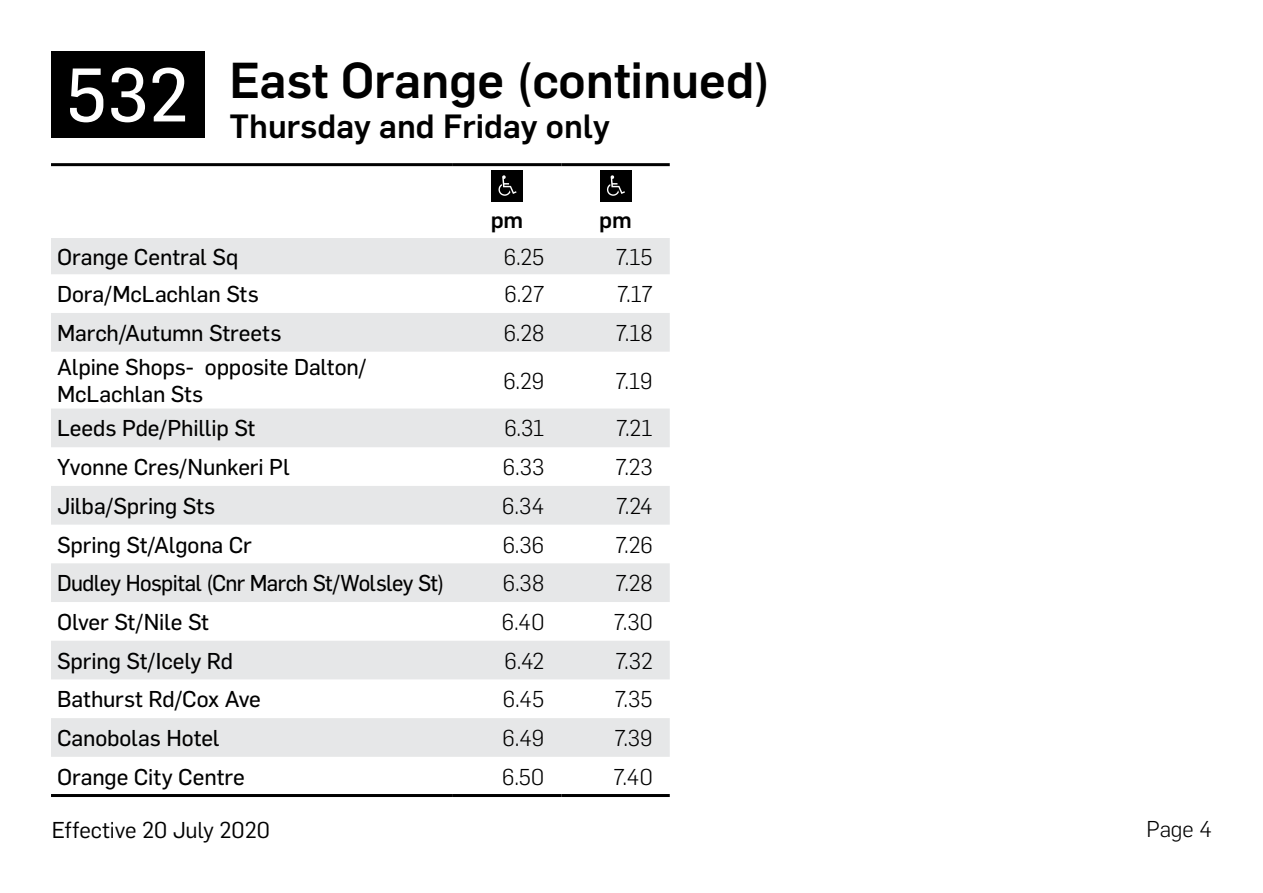
<style>
.page{position:relative;width:1263px;height:893px;background:#fff}
.page>*{position:absolute;margin:0;border:0;box-sizing:border-box;transform-origin:0 0}
.t1{font:500 49.5px "Flama";color:#000}
.t2{font:500 33px "Flama";color:#000}
.t3{font:22.5px/27px "Flama Basic";letter-spacing:-.005em;color:#000}
.t4{font:300 22.5px "Flama";color:#000}
.t5{font:22.5px "Flama Basic";letter-spacing:-.03em;color:#000}
.t6{font:22.5px "Flama";color:#000}
.t7{font:500 22.5px "Flama";color:#000}
.s1{font-family:"Flama Basic";font-weight:400;font-size:74.1px;color:#fff}
</style>
<div class="page">
<div style="left:51px;top:51px;width:154px;height:87px;background:#000"></div>
<svg style="left:51px;top:238px;width:619px;height:519px;fill:#e6e7e8"></svg>
<hr style="left:51px;top:163px;width:402px;height:3px;background:#000">
<hr style="left:453px;top:163px;width:108px;height:3px;background:#000">
<hr style="left:561px;top:163px;width:109px;height:3px;background:#000">
<hr style="left:51px;top:794px;width:402px;height:3px;background:#000">
<hr style="left:453px;top:794px;width:108px;height:3px;background:#000">
<hr style="left:561px;top:794px;width:109px;height:3px;background:#000">
<div style="left:491px;top:170px;width:32px;height:32px;background:#000"></div>
<svg style="left:498px;top:175px;width:19px;height:21px"></svg>
<div style="left:600px;top:170px;width:31px;height:32px;background:#000"></div>
<svg style="left:607px;top:175px;width:18px;height:21px"></svg>
<h1 class="t1" style="left:66px;top:45px;width:706px"><span class="s1">532</span> East Orange (continued)</h1>
<h2 class="t2" style="left:230px;top:102px;width:382px">Thursday and Friday only</h2>
<p class="t7" style="left:491px;top:204px;width:34px">pm</p>
<p class="t7" style="left:599px;top:204px;width:34px">pm</p>
<p class="t3" style="left:57px;top:242px;width:183px">Orange Central Sq</p>
<p class="t4" style="left:504px;top:241px;width:42px">6.25</p>
<p class="t4" style="left:616px;top:241px;width:39px">7.15</p>
<p class="t3" style="left:57px;top:279px;width:203px">Dora/McLachlan Sts</p>
<p class="t4" style="left:504px;top:279px;width:41px">6.27</p>
<p class="t4" style="left:617px;top:279px;width:37px">7.17</p>
<p class="t3" style="left:57px;top:318px;width:226px">March/Autumn Streets</p>
<p class="t4" style="left:504px;top:318px;width:42px">6.28</p>
<p class="t4" style="left:615px;top:318px;width:39px">7.18</p>
<p class="t3" style="left:57px;top:352px;width:311px">Alpine Shops- opposite Dalton/<br>McLachlan Sts</p>
<p class="t4" style="left:503px;top:365px;width:42px">6.29</p>
<p class="t4" style="left:615px;top:365px;width:39px">7.19</p>
<p class="t3" style="left:57px;top:414px;width:200px">Leeds Pde/Phillip St</p>
<p class="t4" style="left:504px;top:413px;width:41px">6.31</p>
<p class="t4" style="left:616px;top:413px;width:38px">7.21</p>
<p class="t3" style="left:57px;top:452px;width:234px">Yvonne Cres/Nunkeri Pl</p>
<p class="t4" style="left:503px;top:452px;width:43px">6.33</p>
<p class="t4" style="left:615px;top:452px;width:39px">7.23</p>
<p class="t3" style="left:57px;top:491px;width:160px">Jilba/Spring Sts</p>
<p class="t4" style="left:502px;top:491px;width:44px">6.34</p>
<p class="t4" style="left:616px;top:491px;width:39px">7.24</p>
<p class="t3" style="left:57px;top:530px;width:196px">Spring St/Algona Cr</p>
<p class="t4" style="left:503px;top:529px;width:43px">6.36</p>
<p class="t4" style="left:615px;top:529px;width:39px">7.26</p>
<p class="t5" style="left:57px;top:567px;width:389px">Dudley Hospital (Cnr March St/Wolsley St)</p>
<p class="t4" style="left:503px;top:568px;width:43px">6.38</p>
<p class="t4" style="left:615px;top:568px;width:39px">7.28</p>
<p class="t3" style="left:57px;top:607px;width:153px">Olver St/Nile St</p>
<p class="t4" style="left:502px;top:607px;width:44px">6.40</p>
<p class="t4" style="left:613px;top:607px;width:41px">7.30</p>
<p class="t3" style="left:57px;top:646px;width:178px">Spring St/Icely Rd</p>
<p class="t4" style="left:504px;top:645px;width:41px">6.42</p>
<p class="t4" style="left:615px;top:645px;width:39px">7.32</p>
<p class="t3" style="left:57px;top:684px;width:205px">Bathurst Rd/Cox Ave</p>
<p class="t4" style="left:503px;top:684px;width:43px">6.45</p>
<p class="t4" style="left:614px;top:684px;width:40px">7.35</p>
<p class="t3" style="left:57px;top:723px;width:164px">Canobolas Hotel</p>
<p class="t4" style="left:503px;top:723px;width:43px">6.49</p>
<p class="t4" style="left:614px;top:723px;width:40px">7.39</p>
<p class="t3" style="left:57px;top:762px;width:189px">Orange City Centre</p>
<p class="t4" style="left:502px;top:761px;width:44px">6.50</p>
<p class="t4" style="left:613px;top:761px;width:41px">7.40</p>
<p class="t6" style="left:52px;top:814px;width:220px">Effective 20 July 2020</p>
<p class="t4" style="left:1146px;top:814px;width:67px">Page 4</p>
</div>
